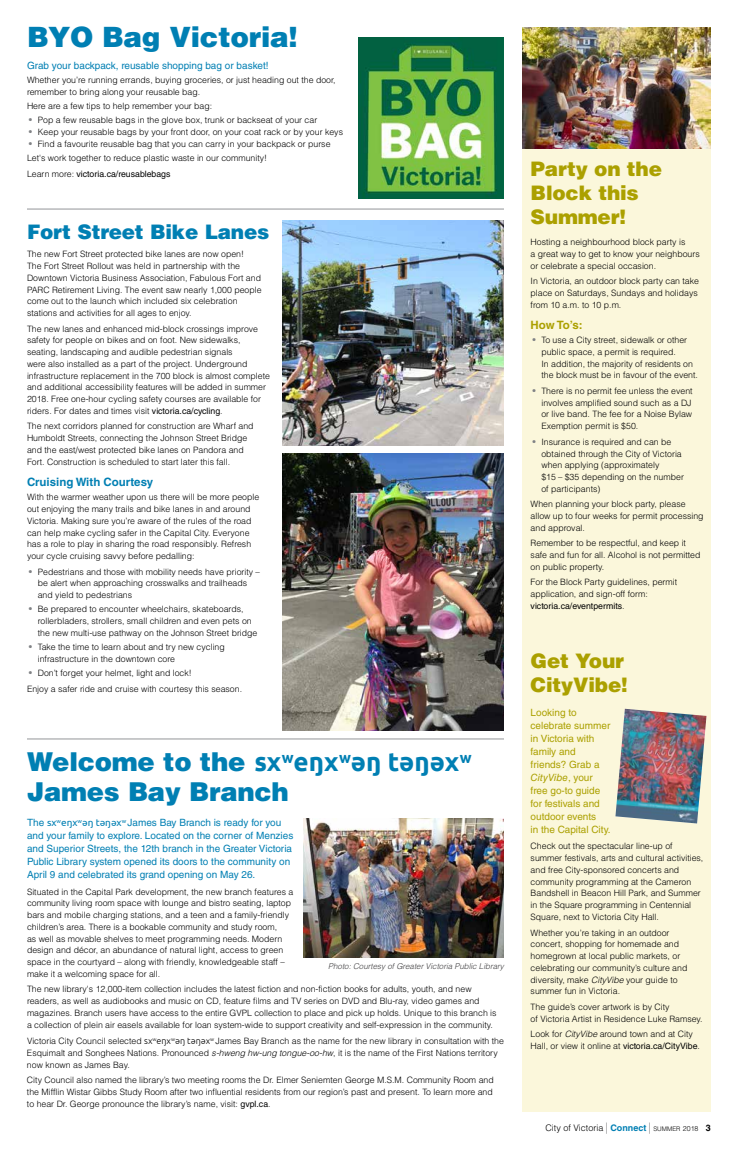
<style>
.page{position:relative;width:738px;height:1152px;background:#fff}
.page>*{position:absolute;margin:0;border:0;box-sizing:border-box;transform-origin:0 0}
.t1{font:900 28px "Helvetica LT Std";letter-spacing:-.01em;color:#007fb3}
.t2{font:900 26px/30px "Helvetica LT Std";letter-spacing:-.01em;color:#007fb3}
.t3{font:900 20px/24px "Helvetica LT Std";letter-spacing:-.01em;color:#aba000}
.t4{font:900 20px "Helvetica LT Std";letter-spacing:-.01em;color:#007fb3}
.t5{font:700 11.5px "Helvetica LT Std";color:#007fb3}
.t6{font:700 11.5px "Helvetica LT Std";color:#aba000}
.t7{font:10px/13px "Helvetica LT Std";color:#007fb3}
.t8{font:10px/13px "Helvetica LT Std";color:#aba000}
.t9{font:300 9px "Helvetica LT Std";color:#000}
.t10{font:300 8.8px/11.8px "Helvetica LT Std";color:#000}
.t11{font:8.8px "Helvetica LT Std";color:#000}
.t12{font:italic 300 8px "Helvetica LT Std";color:#414042}
.s1{font-weight:400;font-size:9.5px;color:#808285}
.s2{font-weight:300}
.s3{font-weight:400}
.s4{font-family:"Ubuntu";font-weight:700}
.s5{font-family:"Ubuntu"}
.s6{font-family:"Ubuntu";font-size:9px}
.s7{font-style:italic}
.s8{font-size:11.2px;color:#6d6e71}
.s9{font-weight:700;color:#007fb3}
.s10{font-size:6.3px}
.s11{font-size:7px}
.s12{font-weight:700}
</style>
<div class="page">
<div style="left:522px;top:27px;width:189px;height:1085px;background:#fbf7db"></div>
<img style="left:615px;top:709px;width:91px;height:115px">
<img style="left:283px;top:453px;width:221px;height:278px">
<img style="left:304px;top:819px;width:200px;height:138px">
<img style="left:359px;top:38px;width:145px;height:160px">
<hr style="left:27px;top:209px;width:477px;height:1px;background:#939598">
<hr style="left:27px;top:739px;width:477px;height:1px;background:#939598">
<img style="left:522px;top:27px;width:189px;height:121px">
<img style="left:283px;top:220px;width:221px;height:226px">
<h1 class="t1" style="left:27px;top:19px;width:272px">BYO Bag Victoria!</h1>
<p class="t7" style="left:27px;top:59px;width:243px">Grab your backpack, reusable shopping bag or basket!</p>
<p class="t10" style="left:27px;top:74px;width:310px">Whether you’re running errands, buying groceries, or just heading out the door, remember to bring along your reusable bag.</p>
<p class="t10" style="left:27px;top:100px;width:187px">Here are a few tips to help remember your bag:</p>
<p class="t10" style="left:29px;top:114px;width:290px"><span class="s1">•</span> Pop a few reusable bags in the glove box, trunk or backseat of your car</p>
<p class="t10" style="left:29px;top:126px;width:316px"><span class="s1">•</span> Keep your reusable bags by your front door, on your coat rack or by your keys</p>
<p class="t10" style="left:27px;top:137px;width:305px;line-height:14.3px"><span class="s1">•</span> Find a favourite reusable bag that you can carry in your backpack or purse<br>Let's work together to reduce plastic waste in our community!</p>
<p class="t11" style="left:27px;top:169px;width:145px"><span class="s2">Learn more:</span> victoria.ca/reusablebags</p>
<h3 class="t4" style="left:27px;top:219px;width:244px">Fort Street Bike Lanes</h3>
<p class="t10" style="left:27px;top:248px;width:236px">The new Fort Street protected bike lanes are now open!<br>The Fort Street Rollout was held in partnership with the Downtown Victoria Business Association, Fabulous Fort and PARC Retirement Living. The event saw nearly 1,000 people come out to the launch which included six celebration stations and activities for all ages to enjoy.</p>
<p class="t10" style="left:27px;top:323px;width:244px">The new lanes and enhanced mid-block crossings improve safety for people on bikes and on foot. New sidewalks, seating, landscaping and audible pedestrian signals<br>were also installed as a part of the project. Underground infrastructure replacement in the 700 block is almost complete and additional accessibility features will be added in summer 2018. Free one-hour cycling safety courses are available for riders. For dates and times visit <span class="s3">victoria.ca/cycling</span>.</p>
<p class="t10" style="left:27px;top:420px;width:228px">The next corridors planned for construction are Wharf and Humboldt Streets, connecting the Johnson Street Bridge and the east/west protected bike lanes on Pandora and Fort. Construction is scheduled to start later this fall.</p>
<h3 class="t5" style="left:27px;top:475px;width:128px">Cruising With Courtesy</h3>
<p class="t10" style="left:27px;top:491px;width:234px">With the warmer weather upon us there will be more people out enjoying the many trails and bike lanes in and around Victoria. Making sure you’re aware of the rules of the road can help make cycling safer in the Capital City. Everyone has a role to play in sharing the road responsibly. Refresh your cycle cruising savvy before pedalling:</p>
<p class="t10" style="left:38px;top:565px;width:224px;text-indent:-9px"><span class="s1">•</span> Pedestrians and those with mobility needs have priority – be alert when approaching crosswalks and trailheads and yield to pedestrians</p>
<p class="t10" style="left:38px;top:603px;width:221px;text-indent:-9px"><span class="s1">•</span> Be prepared to encounter wheelchairs, skateboards, rollerbladers, strollers, small children and even pets on the new multi-use pathway on the Johnson Street bridge</p>
<p class="t10" style="left:38px;top:641px;width:189px;text-indent:-9px"><span class="s1">•</span> Take the time to learn about and try new cycling infrastructure in the downtown core</p>
<p class="t10" style="left:27px;top:665px;width:217px;line-height:15.5px"><span class="s1">•</span> Don’t forget your helmet, light and lock!<br>Enjoy a safer ride and cruise with courtesy this season.</p>
<h2 class="t2" style="left:27px;top:746px;width:446px">Welcome to the <span class="s4">sx</span><sup>w</sup><span class="s4">eŋx</span><sup>w</sup><span class="s4">әŋ tәŋәx</span><sup>w<br></sup>James Bay Branch</h2>
<p class="t7" style="left:27px;top:816px;width:268px">The <span class="s5">sx</span><sup>w</sup><span class="s5">eŋx</span><sup>w</sup><span class="s5">әŋ tәŋәx</span><sup>w</sup> James Bay Branch is ready for you and your family to explore. Located on the corner of Menzies and Superior Streets, the 12th branch in the Greater Victoria Public Library system opened its doors to the community on April 9 and celebrated its grand opening on May 26.</p>
<p class="t10" style="left:27px;top:886px;width:268px">Situated in the Capital Park development, the new branch features a community living room space with lounge and bistro seating, laptop bars and mobile charging stations, and a teen and a family-friendly children’s area. There is a bookable community and study room,<br>as well as movable shelves to meet programming needs. Modern design and décor, an abundance of natural light, access to green space in the courtyard – along with friendly, knowledgeable staff – make it a welcoming space for all.</p>
<p class="t10" style="left:27px;top:983px;width:471px">The new library's 12,000-item collection includes the latest fiction and non-fiction books for adults, youth, and new readers, as well as audiobooks and music on CD, feature films and TV series on DVD and Blu-ray, video games and magazines. Branch users have access to the entire GVPL collection to place and pick up holds. Unique to this branch is a collection of plein air easels available for loan system-wide to support creativity and self-expression in the community.</p>
<p class="t10" style="left:27px;top:1035px;width:479px">Victoria City Council selected <span class="s6">sx</span><sup>w</sup><span class="s6">eŋx</span><sup>w</sup><span class="s6">әŋ tәŋәx</span><sup>w</sup> James Bay Branch as the name for the new library in consultation with the<br>Esquimalt and Songhees Nations. Pronounced <span class="s7">s-hweng hw-ung tongue-oo-hw</span>, it is the name of the First Nations territory now known as James Bay.</p>
<p class="t10" style="left:27px;top:1074px;width:468px;text-align:justify">City Council also named the library’s two meeting rooms the Dr. Elmer Seniemten George M.S.M. Community Room and the Mifflin Wistar Gibbs Study Room after two influential residents from our region’s past and present. To learn more and to hear Dr. George pronounce the library’s name, visit: <span class="s3">gvpl.ca</span>.</p>
<p class="t12" style="left:328px;top:961px;width:177px">Photo: Courtesy of Greater Victoria Public Library</p>
<h3 class="t3" style="left:531px;top:157px;width:133px">Party on the<br>Block this<br>Summer!</h3>
<p class="t10" style="left:531px;top:236px;width:171px">Hosting a neighbourhood block party is<br>a great way to get to know your neighbours or celebrate a special occasion.</p>
<p class="t10" style="left:531px;top:275px;width:170px">In Victoria, an outdoor block party can take place on Saturdays, Sundays and holidays from 10 a.m. to 10 p.m.</p>
<h3 class="t6" style="left:531px;top:318px;width:54px">How To’s:</h3>
<p class="t10" style="left:541px;top:334px;width:158px;text-indent:-9px"><span class="s1">•</span> To use a City street, sidewalk or other public space, a permit is required.<br>In addition, the majority of residents on the block must be in favour of the event.</p>
<p class="t10" style="left:541px;top:385px;width:153px;text-align:justify;text-indent:-9px"><span class="s1">•</span> There is no permit fee unless the event involves amplified sound such as a DJ or live band. The fee for a Noise Bylaw Exemption permit is $50.</p>
<p class="t10" style="left:541px;top:436px;width:144px;text-indent:-9px"><span class="s1">•</span> Insurance is required and can be obtained through the City of Victoria when applying (approximately<br>$15 – $35 depending on the number of participants)</p>
<p class="t10" style="left:531px;top:498px;width:174px">When planning your block party, please allow up to four weeks for permit processing and approval.</p>
<p class="t10" style="left:531px;top:537px;width:171px">Remember to be respectful, and keep it safe and fun for all. Alcohol is not permitted on public property.</p>
<p class="t10" style="left:531px;top:576px;width:148px">For the Block Party guidelines, permit application, and sign-off form: <span class="s3">victoria.ca/eventpermits</span>.</p>
<h3 class="t3" style="left:531px;top:648px;width:99px">Get Your<br>CityVibe!</h3>
<p class="t8" style="left:531px;top:706px;width:81px">Looking to celebrate summer in Victoria with family and friends? Grab a<br><span class="s7">CityVibe</span>, your free go-to guide for festivals and outdoor events<br>in the Capital City.</p>
<p class="t10" style="left:531px;top:840px;width:174px">Check out the spectacular line-up of summer festivals, arts and cultural activities, and free City-sponsored concerts and community programming at the Cameron Bandshell in Beacon Hill Park, and Summer in the Square programming in Centennial Square, next to Victoria City Hall.</p>
<p class="t10" style="left:531px;top:926px;width:158px">Whether you’re taking in an outdoor concert, shopping for homemade and homegrown at local public markets, or celebrating our community’s culture and diversity, make <span class="s7">CityVibe</span> your guide to summer fun in Victoria.</p>
<p class="t10" style="left:531px;top:1001px;width:173px">The guide’s cover artwork is by City<br>of Victoria Artist in Residence Luke Ramsey.</p>
<p class="t10" style="left:531px;top:1028px;width:171px">Look for <span class="s7">CityVibe</span> around town and at City<br>Hall, or view it online at <span class="s3">victoria.ca/CityVibe</span>.</p>
<p class="t9" style="left:545px;top:1123px;width:167px">City of Victoria <span class="s8">|</span> <span class="s9">Connect</span> <span class="s8">|</span> <span class="s10">SUMMER</span> <span class="s11">2018</span> <span class="s12">3</span></p>
</div>
